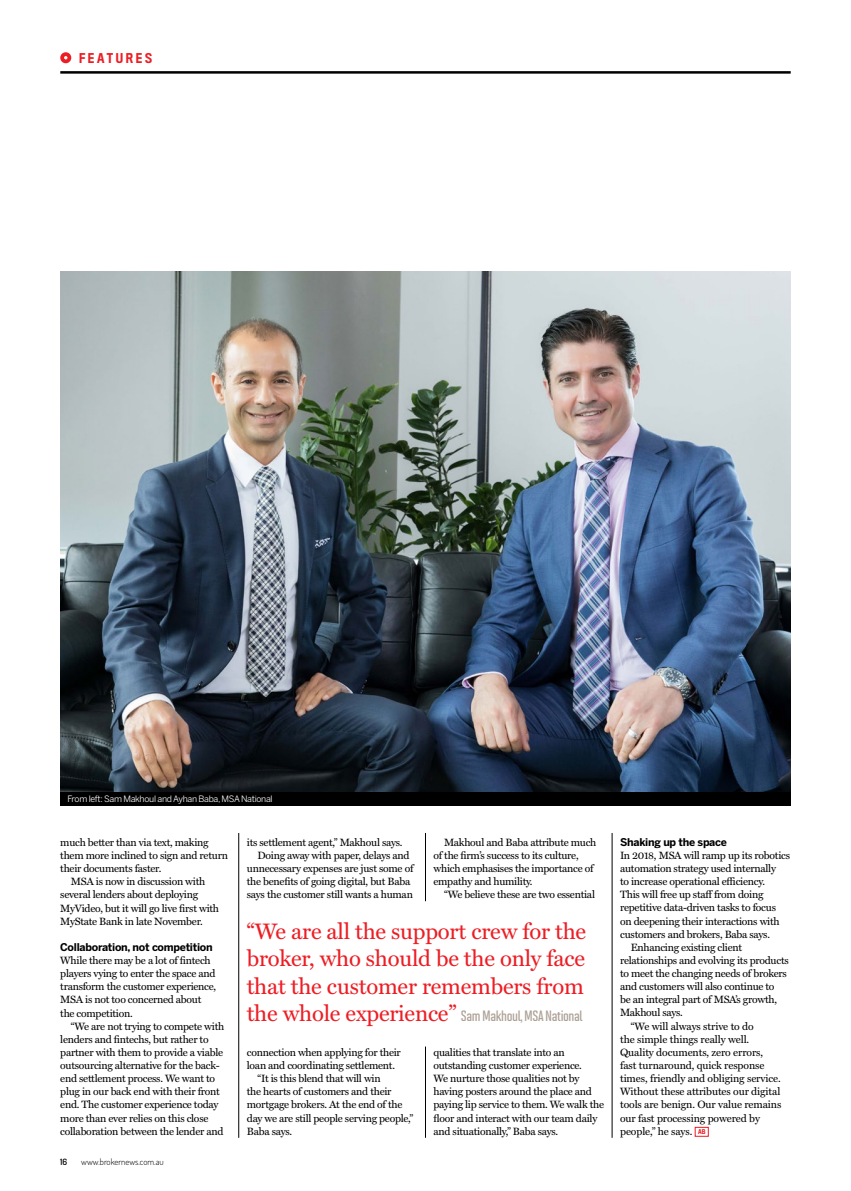
<style>
.page{position:relative;width:851px;height:1191px;background:#fff}
.page>*{position:absolute;margin:0;border:0;box-sizing:border-box;transform-origin:0 0}
.t1{font:22.5px/27.5px "Miller Text";letter-spacing:-.01em;color:#ed1d24;text-align:justify}
.t2{font:600 15px "Solano Gothic MVB";letter-spacing:-.025em;color:#aca095}
.t3{font:500 12.5px "Titling Gothic FB Cond";letter-spacing:.215em;color:#ed1d24}
.t4{font:10.62px/13.1px "Miller Text";letter-spacing:-.025em;color:#000}
.t5{font:700 10.62px "Benton Sans";letter-spacing:-.025em;color:#000}
.t6{font:8.75px "Benton Sans";letter-spacing:-.035em;color:#fff}
.t7{font:300 8.75px "Dosis";color:#000}
.t8{font:600 8.75px "Dosis";color:#000}
.s1{font-family:"Miller Text";font-weight:400;font-size:22.5px;color:#ed1d24}
.s2{font-family:"Titling Gothic FB Cond";font-weight:500;font-size:6.12px;color:#ed1d24}
</style>
<div class="page">
<hr style="left:238px;top:833px;width:1px;height:304px;background:#000">
<hr style="left:425px;top:833px;width:1px;height:68px;background:#000">
<hr style="left:611px;top:833px;width:1px;height:304px;background:#000">
<div style="left:60px;top:52px;width:11px;height:11px;border:4px solid #ed1d24;border-radius:50%"></div>
<hr style="left:60px;top:71px;width:730px;height:3px;background:#000">
<hr style="left:425px;top:1046px;width:1px;height:91px;background:#000">
<img style="left:60px;top:271px;width:730px;height:521px">
<div style="left:694px;top:1126px;width:14px;height:10px;border:1px solid #ed1d24"></div>
<div style="left:60px;top:792px;width:730px;height:13px;background:#000"></div>
<p class="t3" style="left:79px;top:51px;width:75px">FEATURES</p>
<p class="t6" style="left:67px;top:794px;width:207px">From left: Sam Makhoul and Ayhan Baba, MSA National</p>
<p class="t4" style="left:60px;top:836px;width:150px">much better than via text, making</p>
<p class="t4" style="left:60px;top:849px;width:169px">them more inclined to sign and return</p>
<p class="t4" style="left:60px;top:862px;width:102px">their documents faster.</p>
<p class="t4" style="left:71px;top:875px;width:136px">MSA is now in discussion with</p>
<p class="t4" style="left:60px;top:888px;width:139px">several lenders about deploying</p>
<p class="t4" style="left:60px;top:901px;width:160px">MyVideo, but it will go live first with</p>
<p class="t4" style="left:60px;top:914px;width:144px">MyState Bank in late November.</p>
<p class="t5" style="left:60px;top:940px;width:154px">Collaboration, not competition</p>
<p class="t4" style="left:60px;top:954px;width:157px">While there may be a lot of fintech players vying to enter the space and transform the customer experience,<br>MSA is not too concerned about the competition.</p>
<p class="t4" style="left:60px;top:1019px;width:165px;text-indent:11px">“We are not trying to compete with lenders and fintechs, but rather to partner with them to provide a viable outsourcing alternative for the back&shy;end settlement process. We want to plug in our back end with their front end. The customer experience today more than ever relies on this close collaboration between the lender and</p>
<p class="t8" style="left:60px;top:1156px;width:9px">16</p>
<p class="t7" style="left:81px;top:1156px;width:84px">www.brokernews.com.au</p>
<p class="t4" style="left:247px;top:836px;width:157px">its settlement agent,” Makhoul says.</p>
<p class="t4" style="left:257px;top:849px;width:153px">Doing away with paper, delays and</p>
<p class="t4" style="left:247px;top:862px;width:168px">unnecessary expenses are just some of</p>
<p class="t4" style="left:247px;top:875px;width:165px">the benefits of going digital, but Baba</p>
<p class="t4" style="left:247px;top:888px;width:167px">says the customer still wants a human</p>
<p class="t4" style="left:433px;top:836px;width:164px;text-indent:11px">Makhoul and Baba attribute much of the firm’s success to its culture, which emphasises the importance of empathy and humility.</p>
<p class="t4" style="left:444px;top:888px;width:152px">“We believe these are two essential</p>
<h1 class="t1" style="left:247px;top:918px;width:341px">“We are all the support crew for the broker, who should be the only face that the customer remembers from</h1>
<h2 class="t2" style="left:247px;top:1008px;width:337px"><span class="s1">the whole experience”</span> Sam Makhoul, MSA National</h2>
<p class="t4" style="left:247px;top:1046px;width:155px">connection when applying for their</p>
<p class="t4" style="left:247px;top:1059px;width:150px">loan and coordinating settlement.</p>
<p class="t4" style="left:257px;top:1072px;width:125px">“It is this blend that will win</p>
<p class="t4" style="left:247px;top:1085px;width:146px">the hearts of customers and their</p>
<p class="t4" style="left:247px;top:1098px;width:157px">mortgage brokers. At the end of the</p>
<p class="t4" style="left:247px;top:1111px;width:168px">day we are still people serving people,”</p>
<p class="t4" style="left:247px;top:1124px;width:47px">Baba says.</p>
<p class="t4" style="left:433px;top:1046px;width:172px">qualities that translate into an outstanding customer experience.<br>We nurture those qualities not by having posters around the place and paying lip service to them. We walk the floor and interact with our team daily and situationally,” Baba says.</p>
<p class="t5" style="left:620px;top:835px;width:108px">Shaking up the space</p>
<p class="t4" style="left:620px;top:849px;width:171px">In 2018, MSA will ramp up its robotics</p>
<p class="t4" style="left:620px;top:862px;width:157px">automation strategy used internally</p>
<p class="t4" style="left:620px;top:875px;width:146px">to increase operational efficiency.</p>
<p class="t4" style="left:620px;top:888px;width:145px">This will free up staff from doing</p>
<p class="t4" style="left:620px;top:901px;width:157px">repetitive data-driven tasks to focus</p>
<p class="t4" style="left:620px;top:914px;width:161px">on deepening their interactions with</p>
<p class="t4" style="left:620px;top:927px;width:151px">customers and brokers, Baba says.</p>
<p class="t4" style="left:630px;top:941px;width:113px">Enhancing existing client</p>
<p class="t4" style="left:620px;top:954px;width:170px">relationships and evolving its products</p>
<p class="t4" style="left:620px;top:967px;width:168px">to meet the changing needs of brokers</p>
<p class="t4" style="left:620px;top:980px;width:156px">and customers will also continue to</p>
<p class="t4" style="left:620px;top:993px;width:158px">be an integral part of MSA’s growth,</p>
<p class="t4" style="left:620px;top:1006px;width:64px">Makhoul says.</p>
<p class="t4" style="left:630px;top:1019px;width:124px">“We will always strive to do</p>
<p class="t4" style="left:620px;top:1032px;width:131px">the simple things really well.</p>
<p class="t4" style="left:620px;top:1046px;width:144px">Quality documents, zero errors,</p>
<p class="t4" style="left:620px;top:1059px;width:146px">fast turnaround, quick response</p>
<p class="t4" style="left:620px;top:1072px;width:162px">times, friendly and obliging service.</p>
<p class="t4" style="left:620px;top:1085px;width:162px">Without these attributes our digital</p>
<p class="t4" style="left:620px;top:1098px;width:163px">tools are benign. Our value remains</p>
<p class="t4" style="left:620px;top:1111px;width:141px">our fast processing powered by</p>
<p class="t4" style="left:620px;top:1124px;width:87px">people,” he says. <span class="s2">AB</span></p>
</div>
